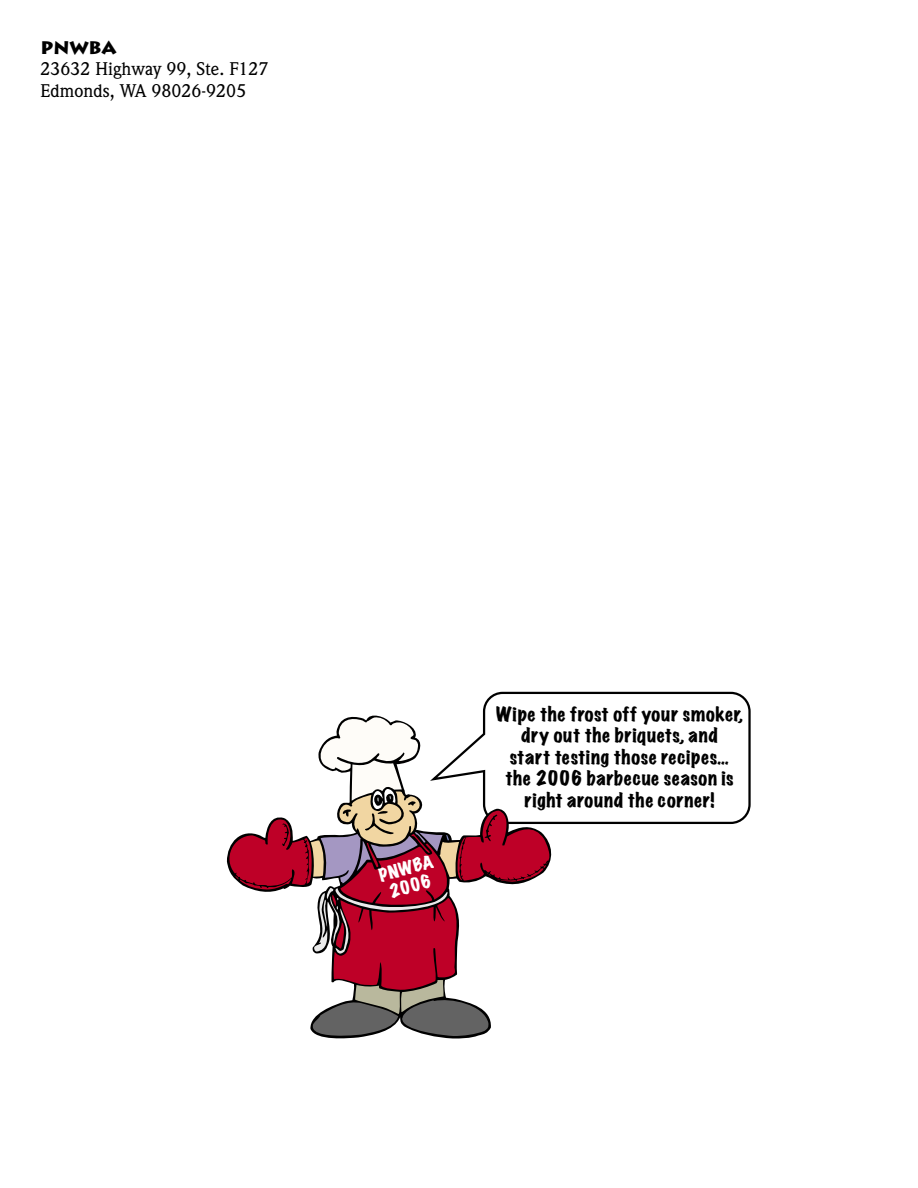
<style>
.page{position:relative;width:918px;height:1188px;background:#fff}
.page>*{position:absolute;margin:0;border:0;box-sizing:border-box;transform-origin:0 0}
.t1{font:expanded 18px/21.6px "Marker Felt";letter-spacing:.035em;color:#000;text-align:center}
.t2{font:500 18px "Weidemann";color:#000}
.t3{font:900 18px "Lithos Pro";color:#000}
.t4{font:expanded 16.5px/18px "Marker Felt";color:#fff;text-align:center}
</style>
<div class="page">
<svg style="left:483px;top:691px;width:268px;height:133px"></svg>
<svg style="left:320px;top:711px;width:235px;height:328px"></svg>
<svg style="left:226px;top:717px;width:326px;height:319px"></svg>
<p class="t3" style="left:40px;top:36px;width:78px">PNWBA</p>
<p class="t2" style="left:40px;top:58px;width:230px">23632 Highway 99, Ste. F127</p>
<p class="t2" style="left:40px;top:80px;width:207px">Edmonds, WA 98026-9205</p>
<p class="t4" style="left:378px;top:867px;width:57px;rotate:-15deg">PNWBA<br>2006</p>
<p class="t1" style="left:496px;top:704px;width:248px">Wipe the frost off your smoker, dry out the briquets, and<br>start testing those recipes… the 2006 barbecue season is right around the corner!</p>
</div>
